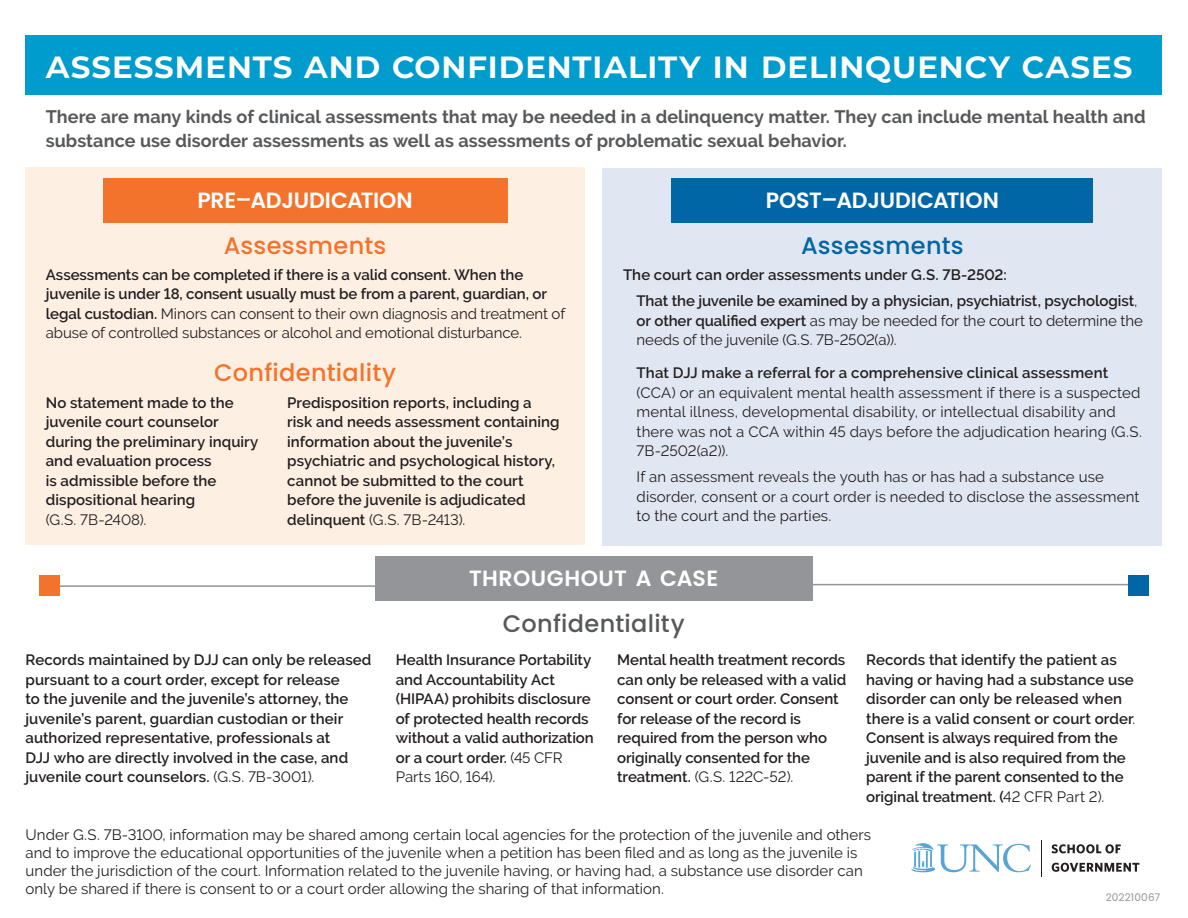
<style>
.page{position:relative;width:1188px;height:918px;background:#fff}
.page>*{position:absolute;margin:0;border:0;box-sizing:border-box;transform-origin:0 0}
.t1{font:600 37.5px "Montserrat";color:#fff}
.t2{font:500 24px "Poppins";letter-spacing:.015em;color:#f3732c}
.t3{font:500 24px "Poppins";letter-spacing:.015em;color:#57585a}
.t4{font:500 24px "Poppins";letter-spacing:.015em;color:#0166a5}
.t5{font:600 22.05px "Poppins";color:#fff}
.t6{font:600 22.05px "Poppins";letter-spacing:.025em;color:#fff}
.t7{font:700 18px/24px "Raleway";letter-spacing:.005em;color:#57585a}
.t8{font:600 15px/19.5px "Raleway";color:#231f20}
.t9{font:15px/19.5px "Raleway";letter-spacing:.005em;color:#231f20}
.t10{font:10.5px "Poppins";letter-spacing:.01em;color:#939598}
.s1{font-weight:400;font-size:31.5px}
.s2{font-weight:400}
.s3{font-weight:600}
</style>
<div class="page">
<div style="left:603px;top:168px;width:559px;height:378px;background:#e1e7f2"></div>
<div style="left:26px;top:167px;width:559px;height:378px;background:#fdefe2"></div>
<hr style="left:48px;top:585px;width:329px;height:2px;background:#939598">
<div style="left:39px;top:575px;width:20px;height:21px;background:#f3732c"></div>
<hr style="left:811px;top:584px;width:329px;height:1px;background:#939598">
<div style="left:1128px;top:575px;width:20px;height:21px;background:#0166a5"></div>
<div style="left:26px;top:35px;width:1136px;height:59px;background:#009cce"></div>
<div style="left:103px;top:178px;width:404px;height:44px;background:#f3732c"></div>
<div style="left:671px;top:178px;width:422px;height:44px;background:#0166a5"></div>
<div style="left:375px;top:556px;width:438px;height:44px;background:#939598"></div>
<svg style="left:1052px;top:844px;width:69px;height:9px"></svg>
<svg style="left:1052px;top:863px;width:88px;height:9px"></svg>
<hr style="left:1041px;top:840px;width:1px;height:36px;background:#231f20">
<svg style="left:912px;top:843px;width:119px;height:29px"></svg>
<p class="t1" style="left:46px;top:38px;width:1089px">assessments and confidentiality in delinquency cases</p>
<p class="t7" style="left:46px;top:104px;width:1102px">There are many kinds of clinical assessments that may be needed in a delinquency matter. They can include mental health and substance use disorder assessments as well as assessments of problematic sexual behavior.</p>
<p class="t5" style="left:197px;top:188px;width:217px">PRE<span class="s1">-</span>ADJUDICATION</p>
<p class="t2" style="left:224px;top:231px;width:164px">Assessments</p>
<p class="t8" style="left:46px;top:265px;width:521px">Assessments can be completed if there is a valid consent. When the juvenile is under 18, consent usually must be from a parent, guardian, or legal custodian. <span class="s2">Minors can consent to their own diagnosis and treatment of abuse of controlled substances or alcohol and emotional disturbance.</span></p>
<p class="t2" style="left:214px;top:358px;width:183px">Confidentiality</p>
<p class="t8" style="left:46px;top:393px;width:214px">No statement made to the juvenile court counselor during the preliminary inquiry and evaluation process<br>is admissible before the dispositional hearing<br><span class="s2">(G.S. 7B-2408).</span></p>
<p class="t8" style="left:287px;top:393px;width:274px">Predisposition reports, including a risk and needs assessment containing information about the juvenile’s psychiatric and psychological history, cannot be submitted to the court before the juvenile is adjudicated delinquent <span class="s2">(G.S. 7B-2413).</span></p>
<p class="t5" style="left:766px;top:188px;width:234px">POST<span class="s1">-</span>ADJUDICATION</p>
<p class="t4" style="left:801px;top:231px;width:164px">Assessments</p>
<p class="t8" style="left:623px;top:265px;width:385px">The court can order assessments under G.S. 7B-2502:</p>
<p class="t8" style="left:637px;top:291px;width:508px">That the juvenile be examined by a physician, psychiatrist, psychologist<span class="s2">, </span>or other qualified expert <span class="s2">as may be needed for the court to determine the needs of the juvenile (G.S. 7B-2502(a)).</span></p>
<p class="t9" style="left:637px;top:363px;width:507px"><span class="s3">That DJJ make a referral for a comprehensive clinical assessment </span>(CCA) or an equivalent mental health assessment if there is a suspected mental illness, developmental disability, or intellectual disability and there was not a CCA within 45 days before the adjudication hearing (G.S.<br>7B-2502(a2)).</p>
<p class="t9" style="left:637px;top:467px;width:505px">If an assessment reveals the youth has or has had a substance use disorder, consent or a court order is needed to disclose the assessment to the court and the parties.</p>
<p class="t6" style="left:469px;top:566px;width:251px">THROUGHOUT A CASE</p>
<p class="t3" style="left:503px;top:609px;width:183px">Confidentiality</p>
<p class="t8" style="left:26px;top:650px;width:348px">Records maintained by DJJ can only be released pursuant to a court order, except for release<br>to the juvenile and the juvenile’s attorney, the juvenile’s parent, guardian custodian or their authorized representative, professionals at<br>DJJ who are directly involved in the case, and juvenile court counselors. <span class="s2">(G.S. 7B-3001).</span></p>
<p class="t8" style="left:396px;top:650px;width:200px">Health Insurance Portability and Accountability Act (HIPAA) prohibits disclosure of protected health records without a valid authorization or a court order. <span class="s2">(45 CFR<br>Parts 160, 164).</span></p>
<p class="t8" style="left:617px;top:650px;width:231px">Mental health treatment records can only be released with a valid consent or court order. Consent for release of the record is required from the person who originally consented for the treatment. <span class="s2">(G.S. 122C-52).</span></p>
<p class="t8" style="left:866px;top:650px;width:271px">Records that identify the patient as having or having had a substance use disorder can only be released when there is a valid consent or court order<span class="s2">.<br></span>Consent is always required from the juvenile and is also required from the parent if the parent consented to the original treatment. (<span class="s2">42 CFR Part 2).</span></p>
<p class="t9" style="left:26px;top:826px;width:847px;line-height:18px">Under G.S. 7B-3100, information may be shared among certain local agencies for the protection of the juvenile and others and to improve the educational opportunities of the juvenile when a petition has been filed and as long as the juvenile is under the jurisdiction of the court. Information related to the juvenile having, or having had, a substance use disorder can only be shared if there is consent to or a court order allowing the sharing of that information.</p>
<p class="t10" style="left:1106px;top:891px;width:56px">202210067</p>
</div>
